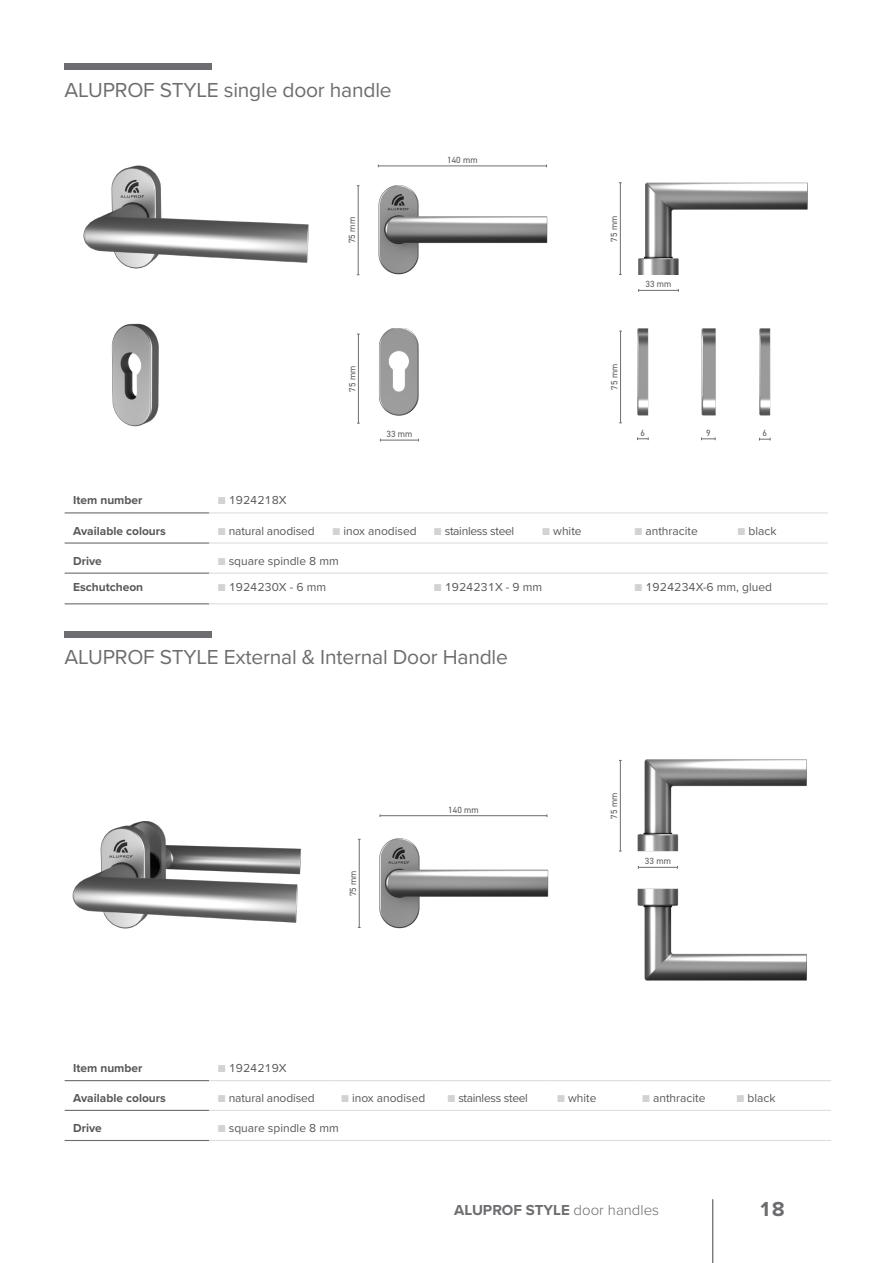
<style>
.page{position:relative;width:893px;height:1263px;background:#fff}
.page>*{position:absolute;margin:0;border:0;box-sizing:border-box;transform-origin:0 0}
.t1{font:21px "Proxima Nova";letter-spacing:-.01em;color:#6c6d70}
.t2{font:700 21px "Proxima Nova";color:#6c6d70}
.t3{font:700 15px "Proxima Nova";color:#6c6d70}
.t4{font:12px "Proxima Nova";color:#57585a}
.t5{font:700 12px "Proxima Nova";color:#57585a}
.t6{font:12px "Proxima Nova";letter-spacing:-.025em;color:#57585a}
.t7{font:9px "DIN2014";letter-spacing:.01em;color:#57585a}
.s1{color:#d1d2d4}
.s2{font-weight:300;color:#d1d2d4}
.s3{font-weight:300}
</style>
<div class="page">
<hr style="left:712px;top:1199px;width:1px;height:64px;background:#57585a">
<hr style="left:65px;top:1080px;width:144px;height:1px;background:#6c6d70">
<hr style="left:65px;top:1110px;width:144px;height:1px;background:#6c6d70">
<hr style="left:65px;top:1140px;width:144px;height:1px;background:#6c6d70">
<hr style="left:209px;top:1080px;width:124px;height:1px;background:#dcdddf">
<hr style="left:333px;top:1080px;width:106px;height:1px;background:#dcdddf">
<hr style="left:439px;top:1080px;width:110px;height:1px;background:#dcdddf">
<hr style="left:549px;top:1080px;width:85px;height:1px;background:#dcdddf">
<hr style="left:634px;top:1080px;width:94px;height:1px;background:#dcdddf">
<hr style="left:728px;top:1080px;width:103px;height:1px;background:#dcdddf">
<hr style="left:209px;top:1110px;width:124px;height:1px;background:#dcdddf">
<hr style="left:333px;top:1110px;width:106px;height:1px;background:#dcdddf">
<hr style="left:439px;top:1110px;width:110px;height:1px;background:#dcdddf">
<hr style="left:549px;top:1110px;width:85px;height:1px;background:#dcdddf">
<hr style="left:634px;top:1110px;width:94px;height:1px;background:#dcdddf">
<hr style="left:728px;top:1110px;width:103px;height:1px;background:#dcdddf">
<hr style="left:209px;top:1140px;width:124px;height:1px;background:#dcdddf">
<hr style="left:333px;top:1140px;width:106px;height:1px;background:#dcdddf">
<hr style="left:439px;top:1140px;width:110px;height:1px;background:#dcdddf">
<hr style="left:549px;top:1140px;width:85px;height:1px;background:#dcdddf">
<hr style="left:634px;top:1140px;width:94px;height:1px;background:#dcdddf">
<hr style="left:728px;top:1140px;width:103px;height:1px;background:#dcdddf">
<hr style="left:65px;top:512px;width:144px;height:1px;background:#6c6d70">
<hr style="left:65px;top:542px;width:144px;height:2px;background:#6c6d70">
<hr style="left:65px;top:573px;width:144px;height:1px;background:#6c6d70">
<hr style="left:65px;top:603px;width:144px;height:1px;background:#6c6d70">
<hr style="left:209px;top:512px;width:115px;height:1px;background:#dcdddf">
<hr style="left:324px;top:512px;width:101px;height:1px;background:#dcdddf">
<hr style="left:425px;top:512px;width:109px;height:1px;background:#dcdddf">
<hr style="left:534px;top:512px;width:92px;height:1px;background:#dcdddf">
<hr style="left:626px;top:512px;width:103px;height:1px;background:#dcdddf">
<hr style="left:729px;top:512px;width:99px;height:1px;background:#dcdddf">
<hr style="left:209px;top:542px;width:115px;height:2px;background:#dcdddf">
<hr style="left:324px;top:542px;width:101px;height:2px;background:#dcdddf">
<hr style="left:425px;top:542px;width:109px;height:2px;background:#dcdddf">
<hr style="left:534px;top:542px;width:92px;height:2px;background:#dcdddf">
<hr style="left:626px;top:542px;width:103px;height:2px;background:#dcdddf">
<hr style="left:729px;top:542px;width:99px;height:2px;background:#dcdddf">
<hr style="left:209px;top:573px;width:115px;height:1px;background:#dcdddf">
<hr style="left:324px;top:573px;width:101px;height:1px;background:#dcdddf">
<hr style="left:425px;top:573px;width:109px;height:1px;background:#dcdddf">
<hr style="left:534px;top:573px;width:92px;height:1px;background:#dcdddf">
<hr style="left:626px;top:573px;width:103px;height:1px;background:#dcdddf">
<hr style="left:729px;top:573px;width:99px;height:1px;background:#dcdddf">
<hr style="left:209px;top:603px;width:115px;height:1px;background:#dcdddf">
<hr style="left:324px;top:603px;width:101px;height:1px;background:#dcdddf">
<hr style="left:425px;top:603px;width:109px;height:1px;background:#dcdddf">
<hr style="left:534px;top:603px;width:92px;height:1px;background:#dcdddf">
<hr style="left:626px;top:603px;width:103px;height:1px;background:#dcdddf">
<hr style="left:729px;top:603px;width:99px;height:1px;background:#dcdddf">
<img style="left:72px;top:821px;width:229px;height:108px">
<img style="left:637px;top:759px;width:170px;height:222px">
<img style="left:83px;top:165px;width:226px;height:104px">
<hr style="left:358px;top:186px;width:1px;height:89px;background:#6c6d70">
<hr style="left:378px;top:166px;width:168px;height:1px;background:#6c6d70">
<hr style="left:359px;top:839px;width:1px;height:88px;background:#6c6d70">
<hr style="left:380px;top:815px;width:167px;height:1px;background:#6c6d70">
<hr style="left:620px;top:760px;width:1px;height:91px;background:#6c6d70">
<hr style="left:620px;top:183px;width:1px;height:91px;background:#6c6d70">
<hr style="left:639px;top:290px;width:39px;height:1px;background:#6c6d70">
<hr style="left:638px;top:867px;width:39px;height:1px;background:#6c6d70">
<img style="left:378px;top:185px;width:170px;height:90px">
<img style="left:379px;top:838px;width:170px;height:91px">
<img style="left:638px;top:182px;width:170px;height:93px">
<img style="left:111px;top:323px;width:48px;height:104px">
<hr style="left:620px;top:331px;width:1px;height:92px;background:#6c6d70">
<svg style="left:637px;top:437px;width:12px;height:3px"></svg>
<img style="left:379px;top:328px;width:40px;height:88px">
<img style="left:637px;top:328px;width:12px;height:88px">
<img style="left:701px;top:328px;width:15px;height:88px">
<img style="left:759px;top:328px;width:12px;height:88px">
<svg style="left:701px;top:437px;width:15px;height:3px"></svg>
<svg style="left:759px;top:438px;width:12px;height:2px"></svg>
<hr style="left:380px;top:440px;width:39px;height:1px;background:#6c6d70">
<div style="left:64px;top:64px;width:148px;height:6px;background:#6c6d70"></div>
<div style="left:64px;top:631px;width:148px;height:7px;background:#6c6d70"></div>
<hr style="left:358px;top:334px;width:1px;height:89px;background:#6c6d70">
<p class="t1" style="left:65px;top:74px;width:329px">ALUPROF STYLE single door handle</p>
<p class="t7" style="left:346px;top:243px;width:28px;rotate:-90deg">75 mm</p>
<p class="t7" style="left:347px;top:392px;width:28px;rotate:-90deg">75 mm</p>
<p class="t7" style="left:447px;top:154px;width:32px">140 mm</p>
<p class="t7" style="left:609px;top:242px;width:28px;rotate:-90deg">75 mm</p>
<p class="t7" style="left:645px;top:279px;width:28px">33 mm</p>
<p class="t7" style="left:609px;top:390px;width:28px;rotate:-90deg">75 mm</p>
<p class="t7" style="left:386px;top:428px;width:28px">33 mm</p>
<p class="t7" style="left:641px;top:427px;width:6px">6</p>
<p class="t7" style="left:706px;top:427px;width:6px">9</p>
<p class="t7" style="left:763px;top:427px;width:6px">6</p>
<p class="t5" style="left:73px;top:491px;width:71px">Item number</p>
<p class="t4" style="left:218px;top:491px;width:71px"><span class="s1">■</span> 1924218X</p>
<p class="t5" style="left:73px;top:522px;width:94px">Available colours</p>
<p class="t4" style="left:218px;top:522px;width:99px"><span class="s1">■</span> natural anodised</p>
<p class="t4" style="left:333px;top:522px;width:86px"><span class="s1">■</span> inox anodised</p>
<p class="t6" style="left:434px;top:522px;width:82px"><span class="s1">■</span> stainless steel</p>
<p class="t4" style="left:542px;top:522px;width:41px"><span class="s1">■</span> white</p>
<p class="t4" style="left:634px;top:522px;width:65px"><span class="s1">■</span> anthracite</p>
<p class="t4" style="left:738px;top:522px;width:41px"><span class="s1">■</span> black</p>
<p class="t5" style="left:73px;top:552px;width:30px">Drive</p>
<p class="t4" style="left:218px;top:552px;width:123px"><span class="s1">■</span> square spindle 8 mm</p>
<p class="t5" style="left:73px;top:578px;width:72px">Eschutcheon</p>
<p class="t4" style="left:218px;top:578px;width:110px"><span class="s1">■</span> 1924230X - 6 mm</p>
<p class="t4" style="left:434px;top:578px;width:110px"><span class="s1">■</span> 1924231X - 9 mm</p>
<p class="t4" style="left:634px;top:578px;width:139px"><span class="s1">■</span> 1924234X-6 mm, glued</p>
<p class="t1" style="left:65px;top:642px;width:445px">ALUPROF STYLE External &amp; Internal Door Handle</p>
<p class="t7" style="left:347px;top:896px;width:28px;rotate:-90deg">75 mm</p>
<p class="t7" style="left:448px;top:804px;width:32px">140 mm</p>
<p class="t7" style="left:609px;top:819px;width:28px;rotate:-90deg">75 mm</p>
<p class="t7" style="left:645px;top:855px;width:28px">33 mm</p>
<p class="t5" style="left:73px;top:1059px;width:71px">Item number</p>
<p class="t4" style="left:218px;top:1059px;width:71px"><span class="s1">■</span> 1924219X</p>
<p class="t5" style="left:73px;top:1089px;width:94px">Available colours</p>
<p class="t4" style="left:218px;top:1089px;width:99px"><span class="s1">■</span> natural anodised</p>
<p class="t4" style="left:341px;top:1089px;width:86px"><span class="s1">■</span> inox anodised</p>
<p class="t6" style="left:447px;top:1089px;width:82px"><span class="s1">■</span> stainless steel</p>
<p class="t4" style="left:557px;top:1089px;width:41px"><span class="s1">■</span> white</p>
<p class="t4" style="left:642px;top:1089px;width:65px"><span class="s2">■</span> anthracite</p>
<p class="t4" style="left:736px;top:1089px;width:41px"><span class="s2">■</span> black</p>
<p class="t5" style="left:73px;top:1119px;width:30px">Drive</p>
<p class="t4" style="left:218px;top:1119px;width:123px"><span class="s2">■</span> square spindle 8 mm</p>
<p class="t3" style="left:454px;top:1199px;width:206px">ALUPROF STYLE <span class="s3">door handles</span></p>
<h1 class="t2" style="left:759px;top:1193px;width:28px">18</h1>
</div>
